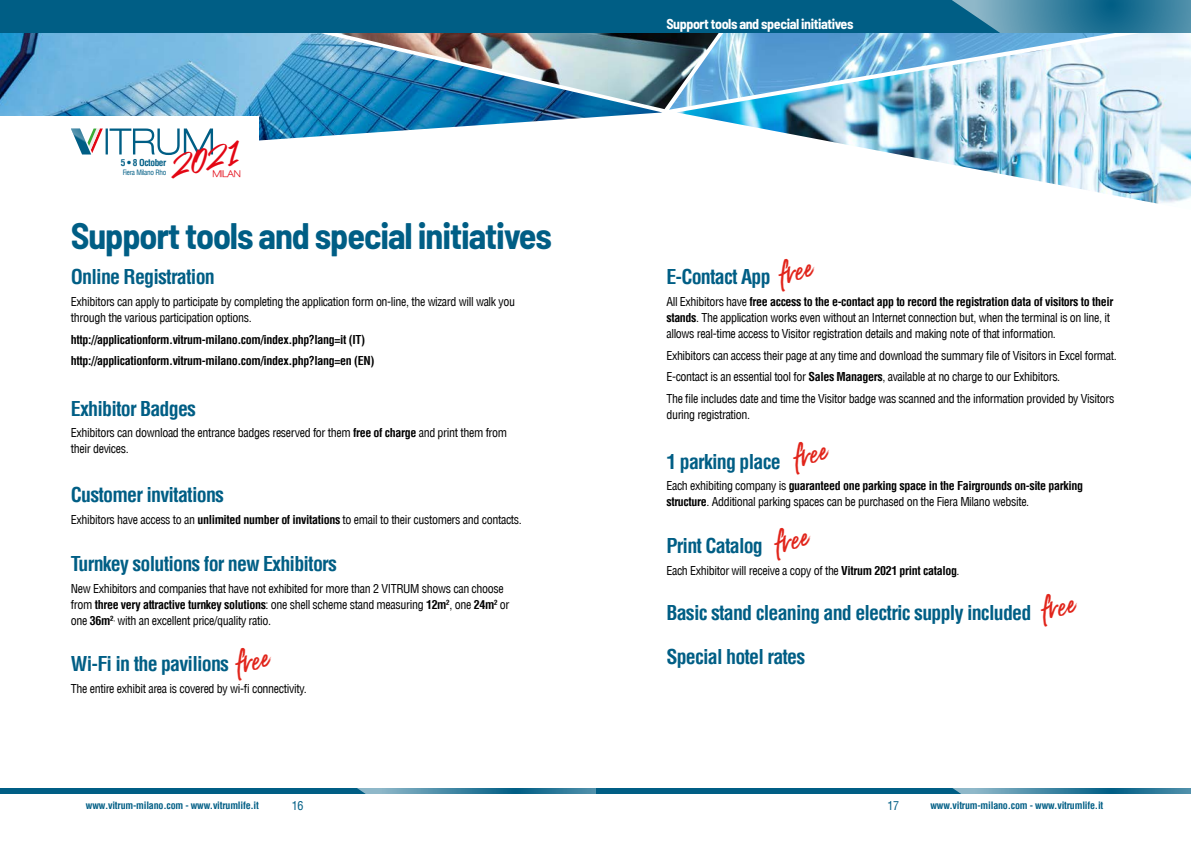
<style>
.page{position:relative;width:1191px;height:842px;background:#fff}
.page>*{position:absolute;margin:0;border:0;box-sizing:border-box;transform-origin:0 0}
.t1{font:700 semi-condensed 36px "Barlow";letter-spacing:-.03em;color:#005e85}
.t2{font:31.1px "Gotcha";color:#e1251b}
.t3{font:27px "Samble Tracie";color:#e30613}
.t4{font:700 condensed 20px "Helvetica LT";letter-spacing:-.04em;color:#005e85}
.t5{font:700 semi-condensed 14px "Barlow";letter-spacing:-.03em;color:#fff}
.t6{font:condensed 12px/16px "Helvetica LT";letter-spacing:-.03em;color:#000}
.t7{font:700 condensed 12px/21.7px "Helvetica LT";letter-spacing:-.03em;color:#000}
.t8{font:condensed 12px "Helvetica LT";color:#005e85}
.t9{font:700 condensed 10px "Helvetica LT";letter-spacing:-.02em;color:#005e85}
.t10{font:700 condensed 9.3px "Helvetica LT";letter-spacing:-.04em;color:#005e85}
.t11{font:700 9.3px "Lowvetica";letter-spacing:-.03em;color:#e30613}
.t12{font:condensed 7.2px "Helvetica LT";letter-spacing:-.04em;color:#005e85}
.s1{font-weight:700}
</style>
<div class="page">
<img style="left:677px;top:33px;width:514px;height:171px">
<img style="left:662px;top:33px;width:69px;height:76px">
<img style="left:0;top:33px;width:662px;height:108px">
<div style="left:0;top:116px;width:259px;height:68px;background:#fff"></div>
<div style="left:595px;top:788px;width:596px;height:6px;background:#005e85"></div>
<svg style="left:952px;top:788px;width:239px;height:6px"></svg>
<div style="left:0;top:788px;width:595px;height:6px;background:#005e85"></div>
<svg style="left:357px;top:788px;width:238px;height:6px"></svg>
<svg style="left:71px;top:129px;width:142px;height:26px"></svg>
<div style="left:0;top:0;width:1191px;height:33px;background:#005e85"></div>
<svg style="left:952px;top:0;width:239px;height:33px"></svg>
<h3 class="t3" style="left:164px;top:152px;width:72px;rotate:-13deg">2021</h3>
<p class="t10" style="left:121px;top:157px;width:47px">5 • 8 October</p>
<p class="t12" style="left:123px;top:168px;width:45px">Fiera Milano Rho</p>
<p class="t11" style="left:212px;top:169px;width:30px">MILAN</p>
<h1 class="t1" style="left:71px;top:213px;width:482px">Support tools and special initiatives</h1>
<h3 class="t4" style="left:71px;top:264px;width:145px">Online Registration</h3>
<p class="t6" style="left:71px;top:294px;width:446px">Exhibitors can apply to participate by completing the application form on-line, the wizard will walk you through the various participation options.</p>
<p class="t7" style="left:71px;top:328px;width:305px">http://applicationform.vitrum-milano.com/index.php?lang=it (IT) http://applicationform.vitrum-milano.com/index.php?lang=en (EN)</p>
<h3 class="t4" style="left:71px;top:396px;width:127px">Exhibitor Badges</h3>
<p class="t6" style="left:71px;top:425px;width:438px">Exhibitors can download the entrance badges reserved for them <span class="s1">free of charge</span> and print them from their devices.</p>
<h3 class="t4" style="left:71px;top:482px;width:155px">Customer invitations</h3>
<p class="t6" style="left:71px;top:511px;width:452px">Exhibitors have access to an <span class="s1">unlimited number of invitations</span> to email to their customers and contacts.</p>
<h3 class="t4" style="left:71px;top:551px;width:268px">Turnkey solutions for new Exhibitors</h3>
<p class="t6" style="left:71px;top:580px;width:440px">New Exhibitors and companies that have not exhibited for more than 2 VITRUM shows can choose from <span class="s1">three very attractive turnkey solutions</span>: one shell scheme stand measuring <span class="s1">12m</span><sup>2</sup>, one <span class="s1">24m</span><sup>2</sup> or one <span class="s1">36m</span><sup>2</sup><sup>,</sup> with an excellent price/quality ratio.</p>
<h2 class="t2" style="left:230px;top:645px;width:49px;rotate:-16deg">free</h2>
<h3 class="t4" style="left:71px;top:651px;width:160px">Wi-Fi in the pavilions</h3>
<p class="t6" style="left:71px;top:680px;width:237px">The entire exhibit area is covered by wi-fi connectivity.</p>
<p class="t5" style="left:666px;top:15px;width:189px">Support tools and special initiatives</p>
<h2 class="t2" style="left:773px;top:255px;width:49px;rotate:-16deg">free</h2>
<h3 class="t4" style="left:666px;top:264px;width:106px">E-Contact App</h3>
<p class="t6" style="left:666px;top:294px;width:448px">All Exhibitors have <span class="s1">free access to the e-contact app to record the registration data of visitors to their stands</span>. The application works even without an Internet connection but, when the terminal is on line, it allows real-time access to Visitor registration details and making note of that information.</p>
<p class="t6" style="left:666px;top:344px;width:452px;line-height:21.7px">Exhibitors can access their page at any time and download the summary file of Visitors in Excel format.<br>E-contact is an essential tool for <span class="s1">Sales Managers</span>, available at no charge to our Exhibitors.<br>The file includes date and time the Visitor badge was scanned and the information provided by Visitors</p>
<p class="t6" style="left:666px;top:407px;width:85px">during registration.</p>
<h3 class="t4" style="left:666px;top:449px;width:116px">1 parking place</h3>
<p class="t6" style="left:666px;top:478px;width:418px">Each exhibiting company is <span class="s1">guaranteed one parking space in the Fairgrounds on-site parking structure</span>. Additional parking spaces can be purchased on the Fiera Milano website.</p>
<h3 class="t4" style="left:666px;top:533px;width:98px">Print Catalog</h3>
<p class="t6" style="left:666px;top:562px;width:295px">Each Exhibitor will receive a copy of the <span class="s1">Vitrum 2021 print catalog</span>.</p>
<h3 class="t4" style="left:666px;top:600px;width:366px">Basic stand cleaning and electric supply included</h3>
<h3 class="t4" style="left:666px;top:644px;width:140px">Special hotel rates</h3>
<h2 class="t2" style="left:787px;top:438px;width:49px;rotate:-16deg">free</h2>
<h2 class="t2" style="left:769px;top:524px;width:49px;rotate:-16deg">free</h2>
<h2 class="t2" style="left:1035px;top:590px;width:49px;rotate:-16deg">free</h2>
<p class="t9" style="left:86px;top:799px;width:174px">www.vitrum-milano.com - www.vitrumlife.it</p>
<p class="t8" style="left:292px;top:798px;width:13px">16</p>
<p class="t8" style="left:887px;top:798px;width:13px">17</p>
<p class="t9" style="left:930px;top:799px;width:174px">www.vitrum-milano.com - www.vitrumlife.it</p>
</div>
